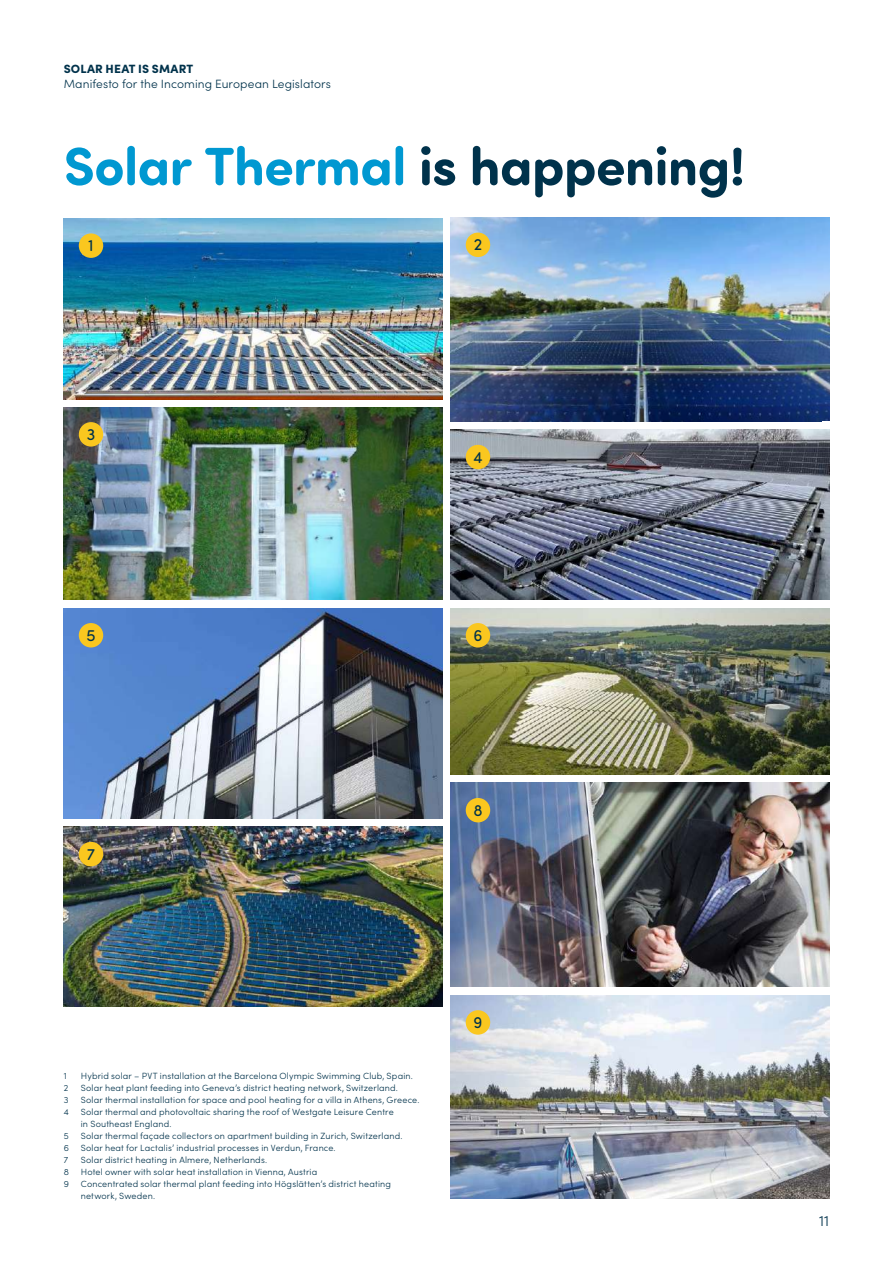
<style>
.page{position:relative;width:893px;height:1263px;background:#fff}
.page>*{position:absolute;margin:0;border:0;box-sizing:border-box;transform-origin:0 0}
.t1{font:700 54px "Sofia Pro Soft";letter-spacing:-.01em;color:#0098d1}
.t2{font:16.5px "Sofia Pro Soft";color:#00324b}
.t3{font:300 15px "Sofia Pro";color:#00324b}
.t4{font:300 12px "Sofia Pro";letter-spacing:.01em;color:#00324b}
.t5{font:900 12px "Sofia Pro";letter-spacing:.015em;color:#00324b}
.t6{font:300 9px/12px "Sofia Pro";letter-spacing:.02em;color:#00324b}
.s1{color:#00324b}
</style>
<div class="page">
<img style="left:64px;top:218px;width:378px;height:181px">
<img style="left:451px;top:218px;width:378px;height:203px">
<img style="left:64px;top:407px;width:378px;height:192px">
<img style="left:451px;top:430px;width:378px;height:169px">
<img style="left:451px;top:608px;width:378px;height:166px">
<img style="left:64px;top:608px;width:378px;height:210px">
<img style="left:451px;top:783px;width:378px;height:204px">
<img style="left:64px;top:827px;width:378px;height:180px">
<img style="left:451px;top:995px;width:378px;height:204px">
<div style="left:79px;top:233px;width:24px;height:25px;background:#fac71f;border-radius:50%"></div>
<div style="left:79px;top:422px;width:24px;height:25px;background:#fac71f;border-radius:50%"></div>
<div style="left:79px;top:623px;width:24px;height:24px;background:#fac71f;border-radius:50%"></div>
<div style="left:79px;top:842px;width:24px;height:24px;background:#fac71f;border-radius:50%"></div>
<div style="left:466px;top:233px;width:24px;height:24px;background:#fac71f;border-radius:50%"></div>
<div style="left:466px;top:445px;width:24px;height:24px;background:#fac71f;border-radius:50%"></div>
<div style="left:466px;top:623px;width:24px;height:24px;background:#fac71f;border-radius:50%"></div>
<div style="left:466px;top:798px;width:24px;height:24px;background:#fac71f;border-radius:50%"></div>
<div style="left:466px;top:1010px;width:24px;height:25px;background:#fac71f;border-radius:50%"></div>
<h3 class="t5" style="left:64px;top:59px;width:131px">SOLAR HEAT IS SMART</h3>
<h3 class="t4" style="left:64px;top:75px;width:269px">Manifesto for the Incoming European Legislators</h3>
<h1 class="t1" style="left:64px;top:127px;width:683px">Solar Thermal <span class="s1">is happening!</span></h1>
<h2 class="t2" style="left:88px;top:234px;width:7px">1</h2>
<h2 class="t2" style="left:474px;top:233px;width:10px">2</h2>
<h2 class="t2" style="left:87px;top:423px;width:10px">3</h2>
<h2 class="t2" style="left:473px;top:446px;width:11px">4</h2>
<h2 class="t2" style="left:86px;top:624px;width:11px">5</h2>
<h2 class="t2" style="left:473px;top:624px;width:10px">6</h2>
<h2 class="t2" style="left:87px;top:843px;width:10px">7</h2>
<h2 class="t2" style="left:473px;top:799px;width:11px">8</h2>
<p class="t6" style="left:64px;top:1069px;width:5px">1</p>
<p class="t6" style="left:81px;top:1069px;width:334px">Hybrid solar – PVT installation at the Barcelona Olympic Swimming Club, Spain.</p>
<p class="t6" style="left:64px;top:1081px;width:6px">2</p>
<p class="t6" style="left:81px;top:1081px;width:319px">Solar heat plant feeding into Geneva’s district heating network, Switzerland.</p>
<p class="t6" style="left:64px;top:1093px;width:6px">3</p>
<p class="t6" style="left:81px;top:1093px;width:340px">Solar thermal installation for space and pool heating for a villa in Athens, Greece.</p>
<p class="t6" style="left:64px;top:1105px;width:7px">4</p>
<p class="t6" style="left:81px;top:1105px;width:314px">Solar thermal and photovoltaic sharing the roof of Westgate Leisure Centre in Southeast England.</p>
<p class="t6" style="left:64px;top:1129px;width:6px">5</p>
<p class="t6" style="left:81px;top:1129px;width:323px">Solar thermal façade collectors on apartment building in Zurich, Switzerland.</p>
<p class="t6" style="left:64px;top:1141px;width:7px">6</p>
<p class="t6" style="left:81px;top:1141px;width:256px">Solar heat for Lactalis’ industrial processes in Verdun, France.</p>
<p class="t6" style="left:64px;top:1153px;width:6px">7</p>
<p class="t6" style="left:81px;top:1153px;width:188px">Solar district heating in Almere, Netherlands.</p>
<p class="t6" style="left:64px;top:1165px;width:7px">8</p>
<p class="t6" style="left:81px;top:1165px;width:238px">Hotel owner with solar heat installation in Vienna, Austria</p>
<p class="t6" style="left:64px;top:1177px;width:7px">9</p>
<p class="t6" style="left:81px;top:1177px;width:312px">Concentrated solar thermal plant feeding into Högslätten’s district heating network, Sweden.</p>
<h2 class="t2" style="left:473px;top:1011px;width:10px">9</h2>
<h3 class="t3" style="left:819px;top:1210px;width:11px">11</h3>
</div>
